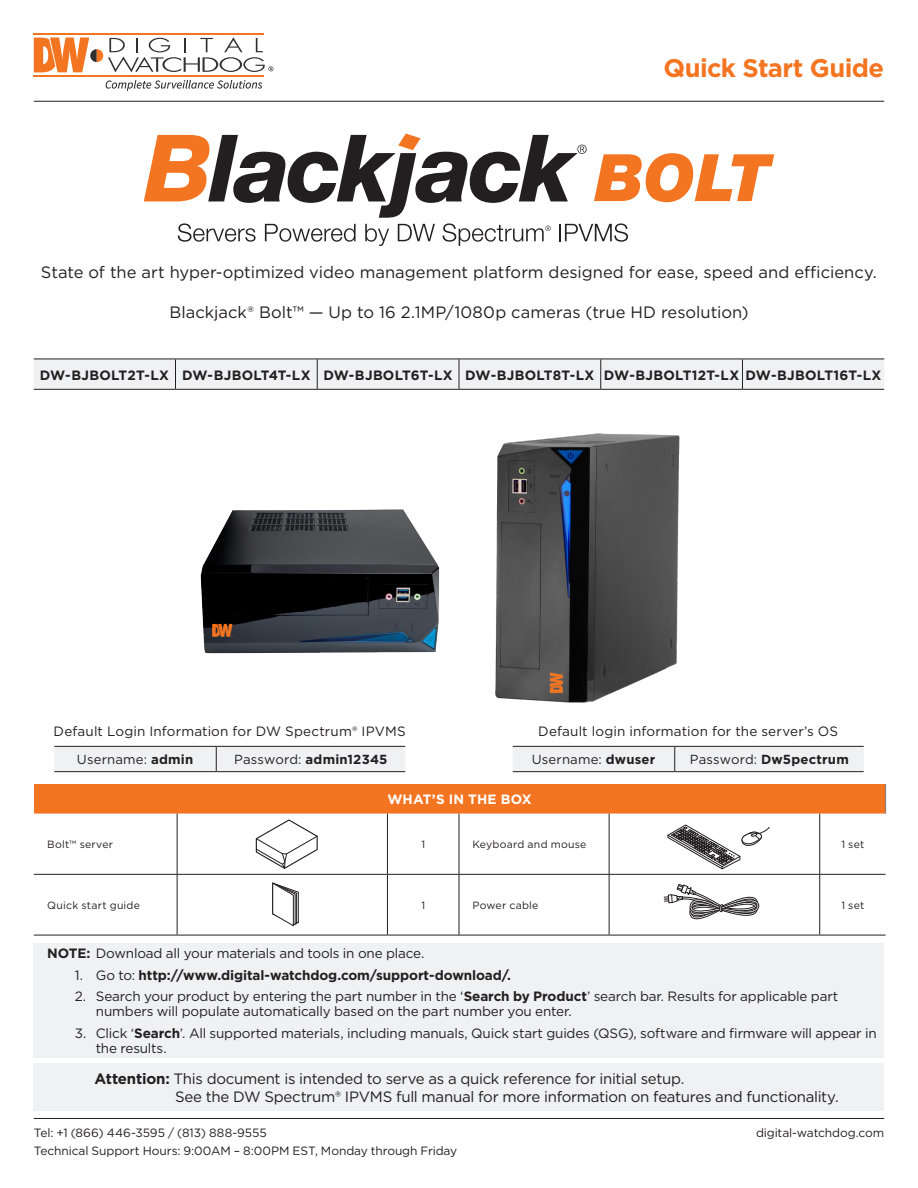
<style>
.page{position:relative;width:918px;height:1188px;background:#fff}
.page>*{position:absolute;margin:0;border:0;box-sizing:border-box;transform-origin:0 0}
.t1{font:700 25.5px "Gotham";letter-spacing:-.025em;color:#f47521}
.t2{font:16.5px "Gotham";letter-spacing:.005em;color:#231f20}
.t3{font:15px/18px "Gotham";letter-spacing:-.02em;color:#231f20}
.t4{font:13.5px/15px "Gotham";letter-spacing:-.01em;color:#231f20}
.t5{font:700 13.5px "Gotham";color:#231f20}
.t6{font:13.5px "Gotham";letter-spacing:.01em;color:#231f20}
.t7{font:700 13.5px "Gotham";letter-spacing:.02em;color:#231f20}
.t8{font:700 13.5px "Gotham";letter-spacing:.01em;color:#fff}
.t9{font:700 13.2px "Gotham";letter-spacing:.02em;color:#231f20}
.t10{font:13.2px "Gotham";letter-spacing:.015em;color:#231f20}
.t11{font:12px "Gotham";letter-spacing:-.005em;color:#231f20}
.t12{font:10.5px "Gotham";letter-spacing:.02em;color:#231f20}
.s1{font-weight:700}
.s2{font-weight:400}
</style>
<div class="page">
<div style="left:34px;top:784px;width:852px;height:30px;background:#f47521"></div>
<svg style="left:34px;top:814px;width:425px;height:121px"></svg>
<svg style="left:460px;top:814px;width:426px;height:121px"></svg>
<hr style="left:885px;top:784px;width:1px;height:30px;background:#808285">
<hr style="left:177px;top:814px;width:1px;height:60px;background:#231f20">
<hr style="left:609px;top:814px;width:1px;height:60px;background:#231f20">
<hr style="left:34px;top:874px;width:143px;height:1px;background:#231f20">
<hr style="left:177px;top:874px;width:210px;height:1px;background:#231f20">
<hr style="left:177px;top:875px;width:1px;height:60px;background:#231f20">
<hr style="left:459px;top:874px;width:150px;height:1px;background:#231f20">
<hr style="left:609px;top:874px;width:211px;height:1px;background:#231f20">
<hr style="left:609px;top:875px;width:1px;height:60px;background:#231f20">
<hr style="left:34px;top:935px;width:143px;height:1px;background:#231f20">
<hr style="left:177px;top:935px;width:210px;height:1px;background:#231f20">
<hr style="left:459px;top:935px;width:150px;height:1px;background:#231f20">
<hr style="left:609px;top:935px;width:211px;height:1px;background:#231f20">
<hr style="left:819px;top:814px;width:1px;height:60px;background:#231f20">
<hr style="left:820px;top:874px;width:66px;height:1px;background:#231f20">
<hr style="left:819px;top:875px;width:1px;height:60px;background:#231f20">
<hr style="left:820px;top:935px;width:66px;height:1px;background:#231f20">
<hr style="left:387px;top:814px;width:1px;height:60px;background:#231f20">
<hr style="left:459px;top:814px;width:1px;height:60px;background:#231f20">
<hr style="left:387px;top:874px;width:72px;height:1px;background:#231f20">
<hr style="left:387px;top:875px;width:1px;height:60px;background:#231f20">
<hr style="left:459px;top:875px;width:1px;height:60px;background:#231f20">
<hr style="left:387px;top:935px;width:72px;height:1px;background:#231f20">
<svg style="left:106px;top:80px;width:156px;height:11px"></svg>
<hr style="left:34px;top:75px;width:230px;height:1px;background:#f47521">
<hr style="left:34px;top:34px;width:230px;height:1px;background:#f47521">
<svg style="left:34px;top:37px;width:239px;height:35px"></svg>
<div style="left:34px;top:360px;width:850px;height:29px;background:#f0f1f2"></div>
<hr style="left:34px;top:359px;width:142px;height:1px;background:#231f20">
<hr style="left:176px;top:359px;width:141px;height:1px;background:#231f20">
<hr style="left:175px;top:359px;width:1px;height:30px;background:#231f20">
<hr style="left:317px;top:359px;width:142px;height:1px;background:#231f20">
<hr style="left:317px;top:359px;width:1px;height:30px;background:#231f20">
<hr style="left:459px;top:359px;width:142px;height:1px;background:#231f20">
<hr style="left:459px;top:359px;width:1px;height:30px;background:#231f20">
<hr style="left:601px;top:359px;width:141px;height:1px;background:#231f20">
<hr style="left:600px;top:359px;width:1px;height:30px;background:#231f20">
<hr style="left:742px;top:359px;width:142px;height:1px;background:#231f20">
<hr style="left:742px;top:359px;width:1px;height:30px;background:#231f20">
<hr style="left:34px;top:389px;width:142px;height:1px;background:#231f20">
<hr style="left:176px;top:389px;width:141px;height:1px;background:#231f20">
<hr style="left:317px;top:389px;width:142px;height:1px;background:#231f20">
<hr style="left:459px;top:389px;width:142px;height:1px;background:#231f20">
<hr style="left:601px;top:389px;width:141px;height:1px;background:#231f20">
<hr style="left:742px;top:389px;width:142px;height:1px;background:#231f20">
<hr style="left:34px;top:101px;width:850px;height:1px;background:#231f20">
<svg style="left:144px;top:134px;width:630px;height:112px"></svg>
<svg style="left:272px;top:882px;width:27px;height:45px"></svg>
<svg style="left:664px;top:884px;width:95px;height:36px"></svg>
<svg style="left:255px;top:819px;width:64px;height:52px"></svg>
<svg style="left:667px;top:824px;width:104px;height:45px"></svg>
<img style="left:495px;top:433px;width:185px;height:270px">
<img style="left:200px;top:509px;width:240px;height:145px">
<hr style="left:34px;top:1118px;width:850px;height:1px;background:#231f20">
<div style="left:34px;top:1064px;width:850px;height:47px;background:#f0f1f2"></div>
<div style="left:34px;top:943px;width:850px;height:115px;background:#f0f1f2"></div>
<div style="left:54px;top:746px;width:351px;height:25px;background:#f0f1f2"></div>
<hr style="left:54px;top:771px;width:162px;height:1px;background:#231f20">
<hr style="left:216px;top:771px;width:189px;height:1px;background:#231f20">
<div style="left:513px;top:746px;width:351px;height:25px;background:#f0f1f2"></div>
<hr style="left:513px;top:771px;width:162px;height:1px;background:#231f20">
<hr style="left:675px;top:771px;width:189px;height:1px;background:#231f20">
<p class="t1" style="left:663px;top:51px;width:222px">Quick Start Guide</p>
<p class="t2" style="left:41px;top:261px;width:838px">State of the art hyper-optimized video management platform designed for ease, speed and efficiency.</p>
<p class="t2" style="left:169px;top:302px;width:581px">Blackjack® Bolt™ — Up to 16 2.1MP/1080p cameras (true HD resolution)</p>
<p class="t7" style="left:40px;top:366px;width:131px">DW-BJBOLT2T-LX</p>
<p class="t5" style="left:182px;top:366px;width:130px">DW-BJBOLT4T-LX</p>
<p class="t5" style="left:323px;top:366px;width:131px">DW-BJBOLT6T-LX</p>
<p class="t5" style="left:465px;top:366px;width:131px">DW-BJBOLT8T-LX</p>
<p class="t5" style="left:604px;top:366px;width:137px">DW-BJBOLT12T-LX</p>
<p class="t7" style="left:746px;top:366px;width:137px">DW-BJBOLT16T-LX</p>
<p class="t6" style="left:54px;top:722px;width:354px">Default Login Information for DW Spectrum® IPVMS</p>
<p class="t10" style="left:77px;top:751px;width:118px">Username: <span class="s1">admin</span></p>
<p class="t9" style="left:234px;top:751px;width:155px"><span class="s2">Password:</span> admin12345</p>
<p class="t6" style="left:538px;top:722px;width:301px">Default login information for the server’s OS</p>
<p class="t10" style="left:532px;top:751px;width:125px">Username: <span class="s1">dwuser</span></p>
<p class="t9" style="left:690px;top:751px;width:160px"><span class="s2">Password:</span> Dw5pectrum</p>
<p class="t8" style="left:387px;top:790px;width:146px">WHAT’S IN THE BOX</p>
<p class="t12" style="left:47px;top:838px;width:67px">Bolt™ server</p>
<p class="t12" style="left:421px;top:838px;width:5px">1</p>
<p class="t12" style="left:472px;top:838px;width:115px">Keyboard and mouse</p>
<p class="t12" style="left:841px;top:838px;width:24px">1 set</p>
<p class="t12" style="left:47px;top:898px;width:94px">Quick start guide</p>
<p class="t12" style="left:421px;top:898px;width:5px">1</p>
<p class="t12" style="left:472px;top:898px;width:67px">Power cable</p>
<p class="t12" style="left:841px;top:898px;width:24px">1 set</p>
<p class="t4" style="left:47px;top:945px;width:379px"><span class="s1">NOTE:</span> Download all your materials and tools in one place.</p>
<p class="t5" style="left:75px;top:966px;width:438px"><span class="s2">1. Go to:</span> http://www.digital-watchdog.com/support-download/.</p>
<p class="t4" style="left:96px;top:989px;width:744px;text-indent:-21px">2. Search your product by entering the part number in the ‘<span class="s1">Search by Product</span>’ search bar. Results for applicable part numbers will populate automatically based on the part number you enter.</p>
<p class="t4" style="left:96px;top:1026px;width:782px;text-indent:-21px">3. Click ‘<span class="s1">Search</span>’. All supported materials, including manuals, Quick start guides (QSG), software and firmware will appear in the results.</p>
<p class="t3" style="left:175px;top:1070px;width:665px;text-indent:-81px"><span class="s1">Attention:</span> This document is intended to serve as a quick reference for initial setup.<br>See the DW Spectrum® IPVMS full manual for more information on features and functionality.</p>
<p class="t11" style="left:34px;top:1125px;width:234px">Tel: +1 (866) 446-3595 / (813) 888-9555</p>
<p class="t11" style="left:34px;top:1143px;width:425px">Technical Support Hours: 9:00AM – 8:00PM EST, Monday through Friday</p>
<p class="t11" style="left:756px;top:1125px;width:130px">digital-watchdog.com</p>
</div>
